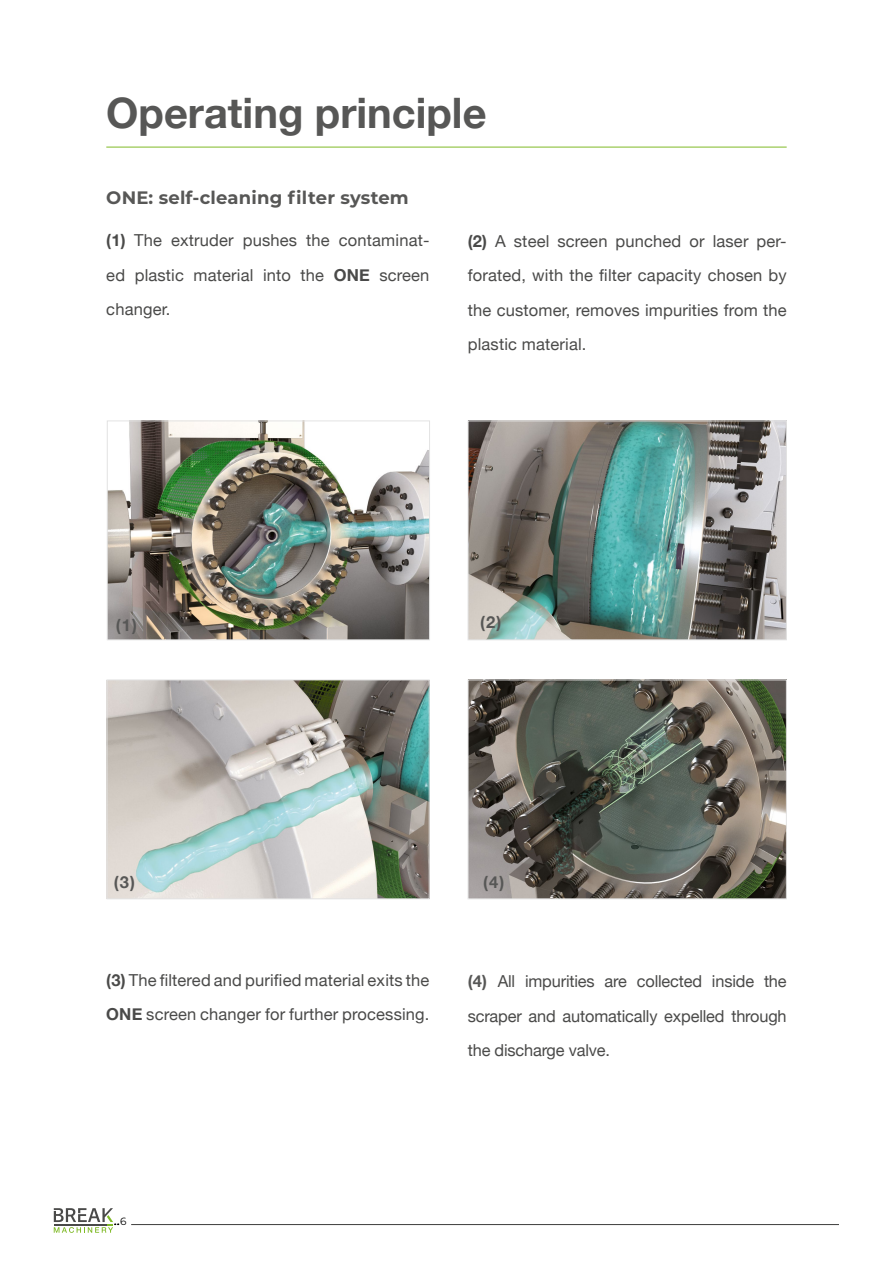
<style>
.page{position:relative;width:893px;height:1263px;background:#fff}
.page>*{position:absolute;margin:0;border:0;box-sizing:border-box;transform-origin:0 0}
.t1{font:700 42px "Helvetica Neue";color:#575756}
.t2{font:700 18px "Montserrat";letter-spacing:.01em;color:#575756}
.t3{font:16.5px/34.5px "Helvetica Neue";letter-spacing:.01em;color:#4a4a49;text-align:justify}
.t4{font:700 16.5px "Helvetica Neue";color:#575756}
.t5{font:10.5px "Montserrat";color:#000}
.s1{font-weight:700}
.s2{font-weight:700;color:#575756}
</style>
<div class="page">
<img style="left:109px;top:423px;width:319px;height:215px">
<div style="left:107px;top:421px;width:323px;height:219px;border:1px solid #e3e3e3"></div>
<img style="left:109px;top:682px;width:318px;height:215px">
<div style="left:107px;top:680px;width:322px;height:219px;border:1px solid #e3e3e3"></div>
<img style="left:470px;top:423px;width:315px;height:215px">
<div style="left:468px;top:421px;width:319px;height:219px;border:1px solid #e3e3e3"></div>
<img style="left:470px;top:682px;width:315px;height:215px">
<div style="left:468px;top:680px;width:319px;height:219px;border:1px solid #e3e3e3"></div>
<hr style="left:131px;top:1224px;width:708px;height:1px;background:#3c3c3b">
<svg style="left:54px;top:1208px;width:65px;height:25px"></svg>
<hr style="left:106px;top:147px;width:681px;height:1px;background:#80ba27">
<h1 class="t1" style="left:106px;top:80px;width:382px">Operating principle</h1>
<p class="t2" style="left:106px;top:185px;width:304px">ONE: self-cleaning filter system</p>
<p class="t3" style="left:106px;top:224px;width:325px"><span class="s1">(1)</span> The extruder pushes the contaminat&shy;ed plastic material into the <span class="s1">ONE</span> screen changer.</p>
<p class="t3" style="left:468px;top:224px;width:320px"><span class="s1">(2)</span> A steel screen punched or laser per&shy;forated, with the filter capacity chosen by the customer, removes impurities from the plastic material.</p>
<p class="t4" style="left:116px;top:612px;width:23px">(1)</p>
<p class="t4" style="left:480px;top:609px;width:23px">(2)</p>
<p class="t4" style="left:114px;top:869px;width:23px">(3)</p>
<p class="t3" style="left:106px;top:963px;width:325px"><span class="s1">(3)</span> The filtered and purified material exits the<br><span class="s1">ONE</span> screen changer for further processing.</p>
<p class="t4" style="left:483px;top:869px;width:23px">(4)</p>
<p class="t3" style="left:468px;top:965px;width:320px"><span class="s2">(4)</span> All impurities are collected inside the scraper and automatically expelled through the discharge valve.</p>
<p class="t5" style="left:120px;top:1214px;width:8px">6</p>
</div>
